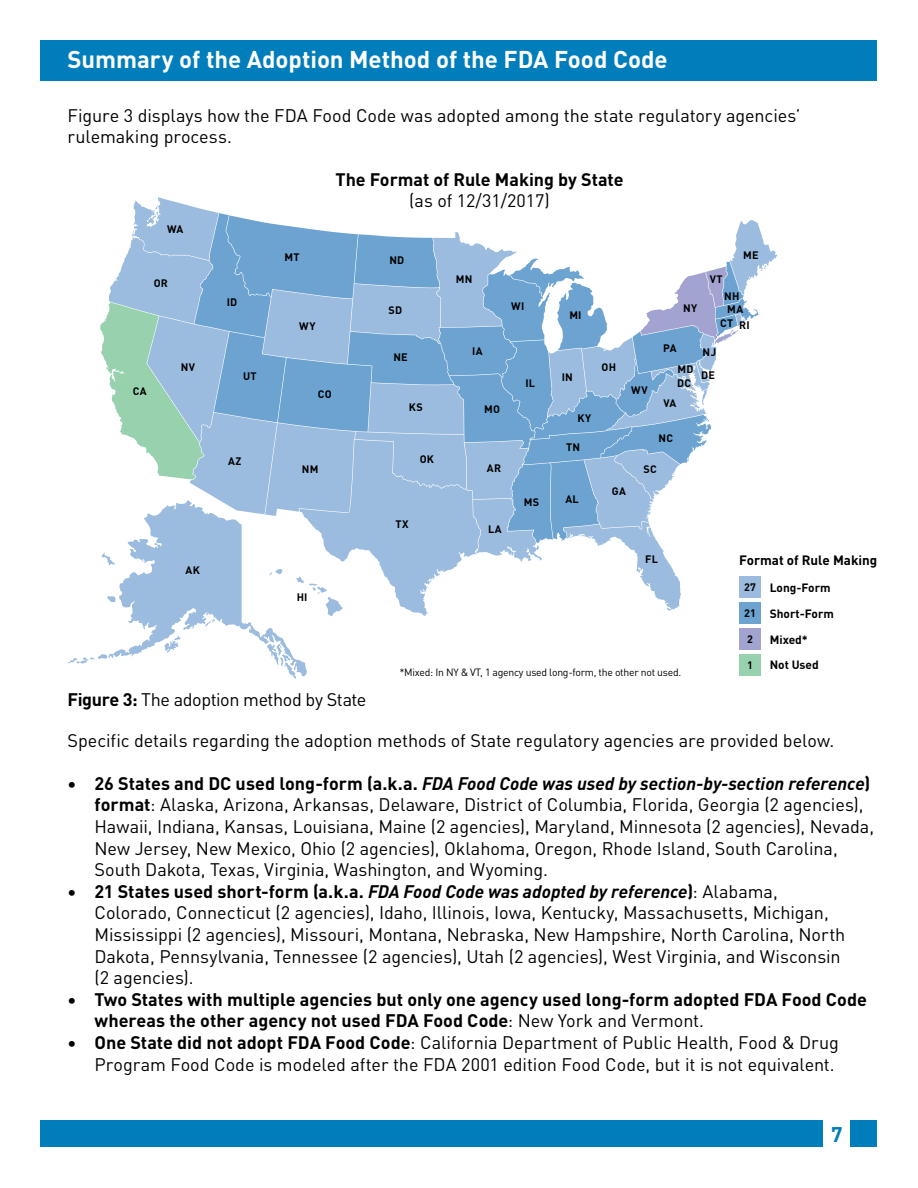
<style>
.page{position:relative;width:918px;height:1188px;background:#fff}
.page>*{position:absolute;margin:0;border:0;box-sizing:border-box;transform-origin:0 0}
.t1{font:700 24px "DIN Pro";color:#fff}
.t2{font:700 21px "DIN Pro";color:#007dbb}
.t3{font:18px/21.6px "DIN Pro";letter-spacing:-.005em;color:#000}
.t4{font:700 18px/21.6px "DIN Pro";color:#000}
.t5{font:18px "DIN Pro";letter-spacing:-.025em;color:#000}
.t6{font:700 17.85px/21.5px "DIN Pro";color:#000;text-align:center}
.t7{font:700 13.5px "DIN Pro";color:#000}
.t8{font:700 12px/26px "DIN Pro";color:#000}
.t9{font:700 10.8px/14.5px "DIN Pro";letter-spacing:.025em;color:#000}
.t10{font:10.5px "DIN Pro";letter-spacing:-.025em;color:#000}
.s1{font-weight:400}
.s2{font-weight:700}
.s3{font-weight:700;font-style:italic}
</style>
<div class="page">
<div style="left:40px;top:40px;width:838px;height:41px;background:#007dbb"></div>
<svg style="left:68px;top:197px;width:709px;height:482px"></svg>
<div style="left:739px;top:576px;width:22px;height:22px;background:#9bbcde"></div>
<div style="left:739px;top:602px;width:22px;height:21px;background:#6ca3d1"></div>
<div style="left:739px;top:628px;width:22px;height:21px;background:#a3a3d1"></div>
<div style="left:739px;top:654px;width:22px;height:21px;background:#97d1ad"></div>
<div style="left:850px;top:1120px;width:28px;height:28px;background:#007dbb"></div>
<div style="left:40px;top:1120px;width:784px;height:28px;background:#007dbb"></div>
<p class="t1" style="left:68px;top:41px;width:602px">Summary of the Adoption Method of the FDA Food Code</p>
<p class="t3" style="left:68px;top:103px;width:735px">Figure 3 displays how the FDA Food Code was adopted among the state regulatory agencies’ rulemaking process.</p>
<p class="t9" style="left:167px;top:221px;width:18px">WA</p>
<p class="t9" style="left:154px;top:275px;width:16px">OR</p>
<p class="t9" style="left:133px;top:383px;width:15px">CA</p>
<p class="t9" style="left:181px;top:360px;width:16px">NV</p>
<p class="t9" style="left:227px;top:294px;width:12px">ID</p>
<p class="t9" style="left:243px;top:368px;width:15px">UT</p>
<p class="t9" style="left:228px;top:453px;width:15px">AZ</p>
<p class="t9" style="left:185px;top:562px;width:16px">AK</p>
<p class="t6" style="left:335px;top:167px;width:290px">The Format of Rule Making by State <span class="s1">(as of 12/31/2017)</span></p>
<p class="t9" style="left:285px;top:249px;width:17px">MT</p>
<p class="t9" style="left:389px;top:252px;width:16px">ND</p>
<p class="t9" style="left:743px;top:247px;width:17px">ME</p>
<p class="t9" style="left:456px;top:271px;width:18px">MN</p>
<p class="t9" style="left:710px;top:271px;width:15px">VT</p>
<p class="t9" style="left:299px;top:318px;width:18px">WY</p>
<p class="t9" style="left:389px;top:302px;width:15px">SD</p>
<p class="t9" style="left:511px;top:298px;width:15px">WI</p>
<p class="t9" style="left:569px;top:308px;width:14px">MI</p>
<p class="t9" style="left:683px;top:300px;width:16px">NY</p>
<p class="t9" style="left:724px;top:288px;width:17px">NH</p>
<p class="t9" style="left:720px;top:315px;width:15px">CT</p>
<p class="t9" style="left:727px;top:301px;width:17px">MA</p>
<p class="t9" style="left:739px;top:317px;width:12px">RI</p>
<p class="t9" style="left:393px;top:349px;width:16px">NE</p>
<p class="t9" style="left:472px;top:343px;width:12px">IA</p>
<p class="t9" style="left:663px;top:341px;width:15px">PA</p>
<p class="t9" style="left:703px;top:344px;width:15px">NJ</p>
<p class="t9" style="left:318px;top:386px;width:15px">CO</p>
<p class="t9" style="left:409px;top:400px;width:16px">KS</p>
<p class="t9" style="left:484px;top:401px;width:17px">MO</p>
<p class="t9" style="left:525px;top:375px;width:11px">IL</p>
<p class="t9" style="left:562px;top:369px;width:13px">IN</p>
<p class="t9" style="left:602px;top:359px;width:16px">OH</p>
<p class="t9" style="left:577px;top:411px;width:16px">KY</p>
<p class="t9" style="left:631px;top:383px;width:18px">WV</p>
<p class="t9" style="left:677px;top:361px;width:18px">MD<br>DC</p>
<p class="t9" style="left:664px;top:395px;width:14px">VA</p>
<p class="t9" style="left:701px;top:367px;width:15px">DE</p>
<p class="t9" style="left:566px;top:439px;width:16px">TN</p>
<p class="t9" style="left:659px;top:430px;width:16px">NC</p>
<p class="t9" style="left:302px;top:461px;width:18px">NM</p>
<p class="t9" style="left:420px;top:452px;width:16px">OK</p>
<p class="t9" style="left:487px;top:460px;width:16px">AR</p>
<p class="t9" style="left:643px;top:461px;width:15px">SC</p>
<p class="t9" style="left:297px;top:589px;width:12px">HI</p>
<p class="t9" style="left:395px;top:516px;width:15px">TX</p>
<p class="t9" style="left:488px;top:521px;width:15px">LA</p>
<p class="t9" style="left:524px;top:494px;width:17px">MS</p>
<p class="t9" style="left:565px;top:492px;width:15px">AL</p>
<p class="t9" style="left:612px;top:483px;width:16px">GA</p>
<p class="t9" style="left:645px;top:551px;width:14px">FL</p>
<p class="t10" style="left:399px;top:664px;width:283px">*Mixed: In NY &amp; VT, 1 agency used long-form, the other not used.</p>
<p class="t7" style="left:739px;top:549px;width:140px">Format of Rule Making</p>
<p class="t9" style="left:744px;top:579px;width:14px">27</p>
<p class="t8" style="left:770px;top:574px;width:66px">Long-Form<br>Short-Form<br>Mixed*<br>Not Used</p>
<p class="t9" style="left:744px;top:605px;width:13px">21</p>
<p class="t9" style="left:747px;top:631px;width:7px">2</p>
<p class="t9" style="left:747px;top:657px;width:7px">1</p>
<p class="t5" style="left:68px;top:686px;width:300px"><span class="s2">Figure 3:</span> The adoption method by State</p>
<p class="t3" style="left:68px;top:728px;width:769px">Specific details regarding the adoption methods of State regulatory agencies are provided below.</p>
<p class="t3" style="left:94px;top:771px;width:781px;text-indent:-27px"><span class="s2">• 26 States and DC used long-form (a.k.a.</span> <span class="s3">FDA Food Code was used by section-by-section reference</span><span class="s2">) format</span>: Alaska, Arizona, Arkansas, Delaware, District of Columbia, Florida, Georgia (2 agencies), Hawaii, Indiana, Kansas, Louisiana, Maine (2 agencies), Maryland, Minnesota (2 agencies), Nevada, New Jersey, New Mexico, Ohio (2 agencies), Oklahoma, Oregon, Rhode Island, South Carolina, South Dakota, Texas, Virginia, Washington, and Wyoming.</p>
<p class="t3" style="left:94px;top:879px;width:752px;text-indent:-27px"><span class="s2">• 21 States used short-form (a.k.a.</span> <span class="s3">FDA Food Code was adopted by reference</span><span class="s2">)</span>: Alabama, Colorado, Connecticut (2 agencies), Idaho, Illinois, Iowa, Kentucky, Massachusetts, Michigan, Mississippi (2 agencies), Missouri, Montana, Nebraska, New Hampshire, North Carolina, North Dakota, Pennsylvania, Tennessee (2 agencies), Utah (2 agencies), West Virginia, and Wisconsin (2 agencies).</p>
<p class="t4" style="left:94px;top:987px;width:774px;text-indent:-27px">• Two States with multiple agencies but only one agency used long-form adopted FDA Food Code whereas the other agency not used FDA Food Code<span class="s1">: New York and Vermont.</span></p>
<p class="t3" style="left:68px;top:1031px;width:773px;text-align:right"><span class="s2">• One State did not adopt FDA Food Code</span>: California Department of Public Health, Food &amp; Drug<br>Program Food Code is modeled after the FDA 2001 edition Food Code, but it is not equivalent.</p>
<p class="t2" style="left:831px;top:1118px;width:13px">7</p>
</div>
